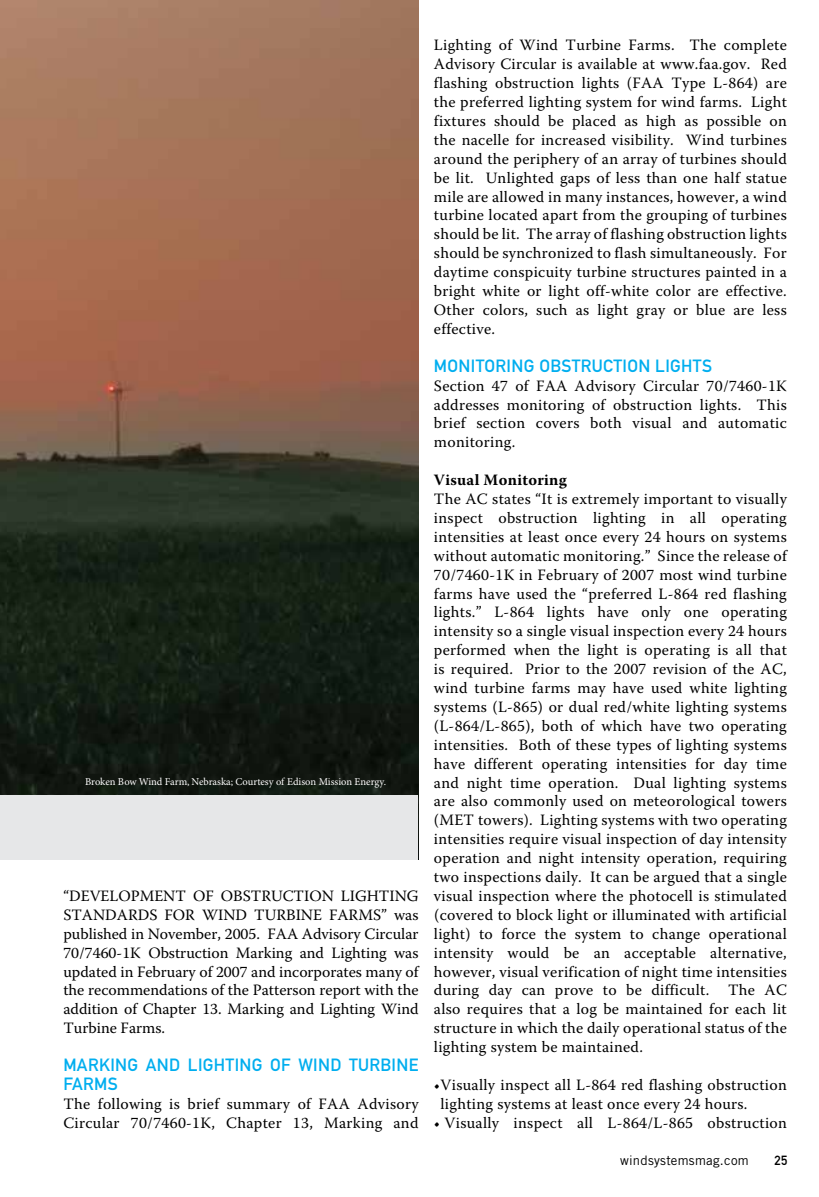
<style>
.page{position:relative;width:819px;height:1197px;background:#fff}
.page>*{position:absolute;margin:0;border:0;box-sizing:border-box;transform-origin:0 0}
.t1{font:17.5px/18.9px "DIN Mittelschrift Alternate";letter-spacing:.02em;color:#00aeef}
.t2{font:15.75px/18.9px "Warnock Pro";letter-spacing:.02em;color:#000;text-align:justify}
.t3{font:700 15.75px "Warnock Pro";letter-spacing:.02em;color:#000}
.t4{font:13.12px "Trade Gothic";letter-spacing:.02em;color:#000}
.t5{font:13.12px "DIN Mittelschrift Alternate";color:#000}
.t6{font:10.5px "Minion Pro";letter-spacing:-.005em;color:#fff}
</style>
<div class="page">
<img style="left:0;top:0;width:418px;height:860px">
<div style="left:0;top:795px;width:418px;height:64px;background:#e6e7e8"></div>
<p class="t6" style="left:85px;top:775px;width:302px">Broken Bow Wind Farm, Nebraska; Courtesy of Edison Mission Energy.</p>
<p class="t2" style="left:63px;top:886px;width:357px">“DEVELOPMENT OF OBSTRUCTION LIGHTING STANDARDS FOR WIND TURBINE FARMS” was published in November, 2005. FAA Advisory Circular 70/7460-1K Obstruction Marking and Lighting was updated in February of 2007 and incorporates many of the recommendations of the Patterson report with the addition of Chapter 13. Marking and Lighting Wind Turbine Farms.</p>
<p class="t1" style="left:63px;top:1055px;width:355px">MARKING AND LIGHTING OF WIND TURBINE<br>FARMS</p>
<p class="t2" style="left:63px;top:1094px;width:357px">The following is brief summary of FAA Advisory<br>Circular 70/7460-1K, Chapter 13, Marking and</p>
<p class="t2" style="left:434px;top:36px;width:354px">Lighting of Wind Turbine Farms. The complete Advisory Circular is available at www.faa.gov. Red flashing obstruction lights (FAA Type L-864) are the preferred lighting system for wind farms. Light fixtures should be placed as high as possible on the nacelle for increased visibility. Wind turbines around the periphery of an array of turbines should be lit. Unlighted gaps of less than one half statue mile are allowed in many instances, however, a wind turbine located apart from the grouping of turbines should be lit. The array of flashing obstruction lights should be synchronized to flash simultaneously. For daytime conspicuity turbine structures painted in a bright white or light off-white color are effective.<br>Other colors, such as light gray or blue are less effective.</p>
<p class="t1" style="left:434px;top:356px;width:139px">MONITORING OBSTRU</p>
<p class="t1" style="left:603px;top:356px;width:78px">CTION LIGHTS</p>
<p class="t2" style="left:434px;top:376px;width:354px">Section 47 of FAA Advisory Circular 70/7460-1K addresses monitoring of obstruction lights. This brief section covers both visual and automatic monitoring.</p>
<p class="t3" style="left:434px;top:470px;width:135px">Visual Monitoring</p>
<p class="t2" style="left:434px;top:489px;width:354px">The AC states “It is extremely important to visually inspect obstruction lighting in all operating intensities at least once every 24 hours on systems without automatic monitoring.” Since the release of 70/7460-1K in February of 2007 most wind turbine farms have used the “preferred L-864 red flashing lights.” L-864 lights have only one operating intensity so a single visual inspection every 24 hours performed when the light is operating is all that is required. Prior to the 2007 revision of the AC, wind turbine farms may have used white lighting systems (L-865) or dual red/white lighting systems (L-864/L-865), both of which have two operating intensities. Both of these types of lighting systems have different operating intensities for day time and night time operation. Dual lighting systems are also commonly used on meteorological towers (MET towers). Lighting systems with two operating intensities require visual inspection of day intensity operation and night intensity operation, requiring two inspections daily. It can be argued that a single visual inspection where the photocell is stimulated (covered to block light or illuminated with artificial light) to force the system to change operational intensity would be an acceptable alternative, however, visual verification of night time intensities during day can prove to be difficult. The AC also requires that a log be maintained for each lit structure in which the daily operational status of the lighting system be maintained.</p>
<p class="t2" style="left:441px;top:1075px;width:348px;text-indent:-7px">•Visually inspect all L-864 red flashing obstruction lighting systems at least once every 24 hours.</p>
<p class="t2" style="left:434px;top:1113px;width:354px">• Visually inspect all L-864/L-865 obstruction</p>
<p class="t4" style="left:620px;top:1153px;width:130px">windsystemsmag.com</p>
<p class="t5" style="left:775px;top:1153px;width:14px">25</p>
</div>
